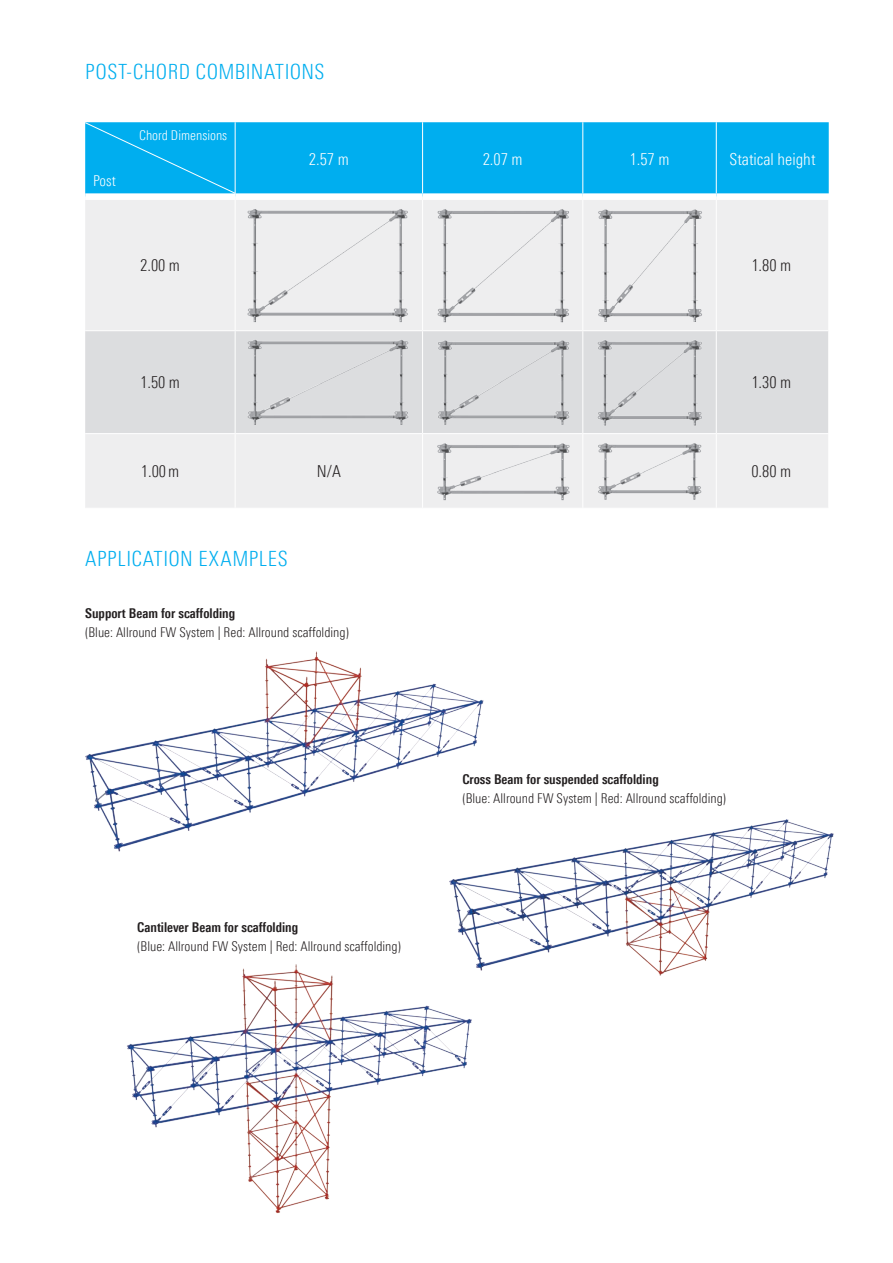
<style>
.page{position:relative;width:893px;height:1263px;background:#fff}
.page>*{position:absolute;margin:0;border:0;box-sizing:border-box;transform-origin:0 0}
.t1{font:300 21px "Linotype Univers 320 Cn";letter-spacing:.025em;color:#00aeef}
.t2{font:300 16.5px "Linotype Univers 320 Cn";color:#231f20}
.t3{font:300 16.5px "Linotype Univers 320 Cn";color:#fff}
.t4{font:300 15px "Linotype Univers 320 Cn";color:#fff}
.t5{font:300 13.5px "Linotype Univers 320 Cn";color:#231f20}
.t6{font:700 13.5px "Linotype Univers 620 Cn";color:#231f20}
.t7{font:300 13.5px "Linotype Univers 320 Cn";color:#fff}
</style>
<div class="page">
<img style="left:85px;top:651px;width:399px;height:201px">
<img style="left:127px;top:964px;width:345px;height:250px">
<img style="left:410px;top:777px;width:424px;height:239px">
<div style="left:237px;top:122px;width:592px;height:71px;background:#00aeef"></div>
<div style="left:85px;top:200px;width:743px;height:308px;background:#eeeeef"></div>
<div style="left:85px;top:331px;width:743px;height:102px;background:#dcdddf"></div>
<hr style="left:85px;top:330px;width:150px;height:1px;background:#fff">
<hr style="left:235px;top:330px;width:188px;height:1px;background:#fff">
<hr style="left:423px;top:330px;width:160px;height:1px;background:#fff">
<hr style="left:583px;top:330px;width:133px;height:1px;background:#fff">
<hr style="left:716px;top:330px;width:113px;height:1px;background:#fff">
<hr style="left:85px;top:433px;width:150px;height:1px;background:#fff">
<hr style="left:235px;top:433px;width:188px;height:1px;background:#fff">
<hr style="left:423px;top:433px;width:160px;height:1px;background:#fff">
<hr style="left:583px;top:433px;width:133px;height:1px;background:#fff">
<hr style="left:716px;top:433px;width:113px;height:1px;background:#fff">
<hr style="left:582px;top:122px;width:1px;height:71px;background:#fff">
<hr style="left:235px;top:200px;width:1px;height:130px;background:#fff">
<hr style="left:582px;top:200px;width:1px;height:130px;background:#fff">
<hr style="left:716px;top:200px;width:1px;height:130px;background:#fff">
<hr style="left:235px;top:331px;width:1px;height:102px;background:#fff">
<hr style="left:582px;top:331px;width:1px;height:102px;background:#fff">
<hr style="left:716px;top:331px;width:1px;height:102px;background:#fff">
<hr style="left:235px;top:434px;width:1px;height:74px;background:#fff">
<hr style="left:582px;top:434px;width:1px;height:74px;background:#fff">
<hr style="left:716px;top:434px;width:1px;height:74px;background:#fff">
<hr style="left:422px;top:122px;width:1px;height:71px;background:#fff">
<hr style="left:422px;top:200px;width:1px;height:130px;background:#fff">
<hr style="left:422px;top:331px;width:1px;height:102px;background:#fff">
<hr style="left:422px;top:434px;width:1px;height:74px;background:#fff">
<hr style="left:716px;top:122px;width:1px;height:71px;background:#fff">
<svg style="left:85px;top:122px;width:152px;height:73px;background:#0db2ef"></svg>
<img style="left:245px;top:204px;width:168px;height:122px">
<img style="left:432px;top:206px;width:141px;height:119px">
<img style="left:591px;top:204px;width:112px;height:118px">
<img style="left:245px;top:337px;width:167px;height:92px">
<img style="left:432px;top:334px;width:140px;height:95px">
<img style="left:592px;top:338px;width:116px;height:90px">
<img style="left:593px;top:440px;width:113px;height:63px">
<img style="left:435px;top:438px;width:138px;height:66px">
<h1 class="t1" style="left:85px;top:59px;width:241px">POST-CHORD COMBINATIONS</h1>
<p class="t4" style="left:93px;top:172px;width:24px">Post</p>
<p class="t7" style="left:139px;top:127px;width:90px">Chord Dimensions</p>
<p class="t3" style="left:309px;top:150px;width:41px">2.57 m</p>
<p class="t3" style="left:483px;top:150px;width:41px">2.07 m</p>
<p class="t3" style="left:630px;top:150px;width:41px">1.57 m</p>
<p class="t3" style="left:729px;top:150px;width:87px">Statical height</p>
<p class="t2" style="left:140px;top:256px;width:41px">2.00 m</p>
<p class="t2" style="left:751px;top:256px;width:41px">1.80 m</p>
<p class="t2" style="left:140px;top:373px;width:41px">1.50 m</p>
<p class="t2" style="left:751px;top:373px;width:41px">1.30 m</p>
<p class="t2" style="left:141px;top:462px;width:40px">1.00m</p>
<p class="t2" style="left:317px;top:462px;width:26px">N/A</p>
<p class="t2" style="left:751px;top:462px;width:41px">0.80 m</p>
<h1 class="t1" style="left:85px;top:546px;width:204px">APPLICATION EXAMPLES</h1>
<p class="t6" style="left:85px;top:605px;width:151px">Support Beam for scaffolding</p>
<p class="t5" style="left:85px;top:625px;width:265px">(Blue: Allround FW System | Red: Allround scaffolding)</p>
<p class="t6" style="left:137px;top:919px;width:162px">Cantilever Beam for scaffolding</p>
<p class="t5" style="left:137px;top:938px;width:265px">(Blue: Allround FW System | Red: Allround scaffolding)</p>
<p class="t6" style="left:462px;top:771px;width:198px">Cross Beam for suspended scaffolding</p>
<p class="t5" style="left:462px;top:791px;width:265px">(Blue: Allround FW System | Red: Allround scaffolding)</p>
</div>
